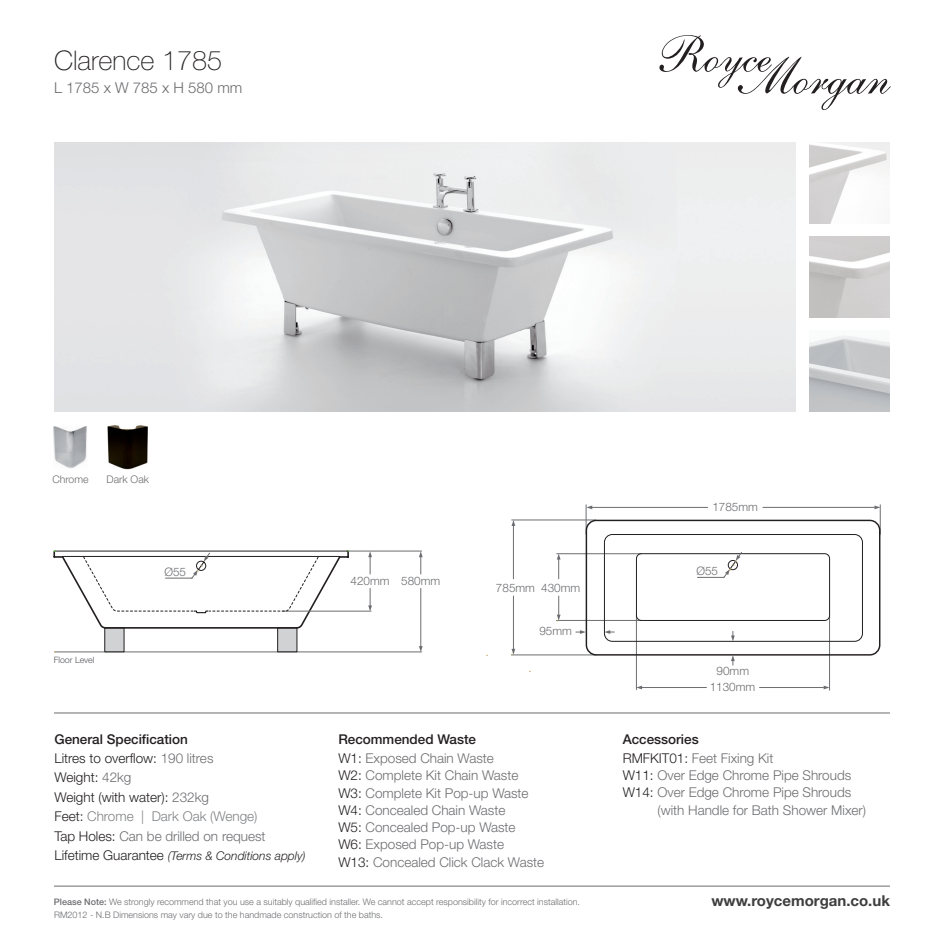
<style>
.page{position:relative;width:944px;height:944px;background:#fff}
.page>*{position:absolute;margin:0;border:0;box-sizing:border-box;transform-origin:0 0}
.NAME_OF_BATH{font:100 27px "Helvetica Neue";color:#231f20}
.t1{font:700 15px "Helvetica Neue";color:#3e3e3f}
.DIMENSIONS{font:300 15px "Helvetica Neue";color:#6c6d70}
.t2{font:300 13.5px "Helvetica Neue";color:#6c6d70}
.t3{font:300 13.5px "Helvetica Neue";color:#231f20}
.t4{font:500 13.5px "Helvetica Neue";color:#231f20}
.t5{font:300 13.5px "Helvetica Neue";color:#808285}
.t6{font:italic 300 12px "Helvetica Neue";color:#231f20}
.t7{font:300 11.7px "Helvetica Neue";color:#6c6d70}
.t8{font:300 10.5px "Helvetica Neue";color:#6c6d70}
.t9{font:300 9px "Helvetica Neue";color:#6c6d70}
.t10{font:300 8.7px "Helvetica Neue";color:#55575c}
.s1{color:#6c6d70}
.s2{color:#231f20}
.s3{font-style:normal;font-size:13.5px}
.s4{font-weight:500}
</style>
<div class="page">
<svg style="left:659px;top:35px;width:232px;height:75px"></svg>
<hr style="left:54px;top:886px;width:836px;height:1px;background:#6c6d70">
<hr style="left:54px;top:713px;width:836px;height:1px;background:#6c6d70">
<hr style="left:556px;top:620px;width:86px;height:1px;background:#6c6d70">
<hr style="left:512px;top:520px;width:84px;height:1px;background:#6c6d70">
<hr style="left:511px;top:655px;width:85px;height:1px;background:#6c6d70">
<svg style="left:512px;top:520px;width:3px;height:6px"></svg>
<hr style="left:513px;top:525px;width:1px;height:54px;background:#6c6d70">
<hr style="left:513px;top:596px;width:1px;height:53px;background:#6c6d70">
<svg style="left:512px;top:649px;width:3px;height:6px"></svg>
<hr style="left:557px;top:553px;width:84px;height:1px;background:#6c6d70">
<svg style="left:557px;top:554px;width:4px;height:25px"></svg>
<svg style="left:557px;top:596px;width:4px;height:26px"></svg>
<svg style="left:586px;top:504px;width:295px;height:187px"></svg>
<div style="left:586px;top:520px;width:294px;height:136px;border:1px solid #231f20;border-radius:10px"></div>
<svg style="left:636px;top:686px;width:6px;height:3px"></svg>
<svg style="left:824px;top:686px;width:6px;height:3px"></svg>
<hr style="left:642px;top:687px;width:64px;height:1px;background:#6c6d70">
<hr style="left:759px;top:687px;width:64px;height:1px;background:#6c6d70">
<svg style="left:586px;top:505px;width:6px;height:4px"></svg>
<hr style="left:590px;top:507px;width:118px;height:1px;background:#6c6d70">
<svg style="left:874px;top:505px;width:6px;height:4px"></svg>
<hr style="left:763px;top:507px;width:111px;height:1px;background:#6c6d70">
<svg style="left:731px;top:655px;width:4px;height:10px"></svg>
<svg style="left:576px;top:630px;width:10px;height:4px"></svg>
<svg style="left:604px;top:534px;width:259px;height:108px"></svg>
<hr style="left:55px;top:652px;width:367px;height:1px;background:#6c6d70">
<hr style="left:347px;top:551px;width:75px;height:1px;background:#6c6d70">
<hr style="left:283px;top:611px;width:88px;height:1px;background:#6c6d70">
<svg style="left:368px;top:551px;width:4px;height:23px"></svg>
<svg style="left:368px;top:588px;width:4px;height:23px"></svg>
<svg style="left:419px;top:551px;width:4px;height:23px"></svg>
<svg style="left:419px;top:646px;width:4px;height:6px"></svg>
<hr style="left:421px;top:588px;width:1px;height:59px;background:#6c6d70">
<div style="left:105px;top:628px;width:19px;height:24px;background:#d1d2d4"></div>
<div style="left:277px;top:628px;width:20px;height:24px;background:#d1d2d4;border:1px solid #231f20"></div>
<svg style="left:53px;top:551px;width:296px;height:78px"></svg>
<img style="left:54px;top:142px;width:741px;height:270px">
<img style="left:809px;top:237px;width:81px;height:80px">
<img style="left:809px;top:142px;width:81px;height:81px">
<img style="left:809px;top:335px;width:81px;height:77px">
<img style="left:53px;top:426px;width:34px;height:42px">
<img style="left:107px;top:425px;width:41px;height:45px">
<p class="NAME_OF_BATH" style="left:54px;top:45px;width:170px">Clarence 1785</p>
<p class="DIMENSIONS" style="left:54px;top:78px;width:190px">L 1785 x W 785 x H 580 mm</p>
<p class="t8" style="left:52px;top:473px;width:38px">Chrome</p>
<p class="t8" style="left:106px;top:473px;width:44px">Dark Oak</p>
<p class="t10" style="left:54px;top:655px;width:42px">Floor Level</p>
<p class="t7" style="left:164px;top:564px;width:23px">Ø55</p>
<p class="t4" style="left:54px;top:731px;width:135px">General Specification</p>
<p class="t3" style="left:54px;top:750px;width:161px">Litres to overflow: <span class="s1">190 litres</span></p>
<p class="t3" style="left:54px;top:769px;width:79px">Weight: <span class="s1">42kg</span></p>
<p class="t3" style="left:54px;top:789px;width:156px">Weight (with water): <span class="s1">232kg</span></p>
<p class="t5" style="left:54px;top:808px;width:205px"><span class="s2">Feet:</span> Chrome | Dark Oak (Wenge)</p>
<p class="t2" style="left:54px;top:827px;width:213px"><span class="s2">Tap Holes:</span> Can be drilled on request</p>
<p class="t6" style="left:54px;top:848px;width:253px"><span class="s3">Lifetime Guarantee</span> (Terms &amp; Conditions apply)</p>
<p class="t7" style="left:164px;top:787px;width:23px">Ø55</p>
<p class="t7" style="left:351px;top:574px;width:91px">420mm 580mm</p>
<p class="t7" style="left:496px;top:581px;width:86px">785mm 430mm</p>
<p class="t7" style="left:539px;top:624px;width:34px">95mm</p>
<p class="t4" style="left:338px;top:731px;width:139px">Recommended Waste</p>
<p class="t2" style="left:338px;top:750px;width:157px"><span class="s2">W1:</span> Exposed Chain Waste</p>
<p class="t2" style="left:338px;top:767px;width:182px"><span class="s2">W2:</span> Complete Kit Chain Waste</p>
<p class="t2" style="left:338px;top:784px;width:192px"><span class="s2">W3:</span> Complete Kit Pop-up Waste</p>
<p class="t2" style="left:338px;top:802px;width:169px"><span class="s2">W4:</span> Concealed Chain Waste</p>
<p class="t2" style="left:338px;top:819px;width:179px"><span class="s2">W5:</span> Concealed Pop-up Waste</p>
<p class="t2" style="left:338px;top:836px;width:167px"><span class="s2">W6:</span> Exposed Pop-up Waste</p>
<p class="t2" style="left:338px;top:853px;width:207px"><span class="s2">W13:</span> Concealed Click Clack Waste</p>
<p class="t9" style="left:54px;top:896px;width:528px"><span class="s4">Please Note:</span> We strongly recommend that you use a suitably qualified installer. We cannot accept responsibility for incorrect installation.</p>
<p class="t7" style="left:177px;top:903px;width:47px">1130mm</p>
<p class="t9" style="left:54px;top:909px;width:331px">RM2012 - N.B Dimensions may vary due to the handmade construction of the baths.</p>
<p class="t7" style="left:712px;top:499px;width:47px">1785mm</p>
<p class="t7" style="left:696px;top:564px;width:23px">Ø55</p>
<p class="t7" style="left:717px;top:664px;width:34px">90mm</p>
<p class="t7" style="left:710px;top:679px;width:47px">1130mm</p>
<p class="t4" style="left:623px;top:731px;width:78px">Accessories</p>
<p class="t2" style="left:623px;top:750px;width:152px"><span class="s2">RMFKIT01:</span> Feet Fixing Kit</p>
<p class="t2" style="left:623px;top:767px;width:230px"><span class="s2">W11:</span> Over Edge Chrome Pipe Shrouds</p>
<p class="t2" style="left:623px;top:784px;width:230px"><span class="s2">W14:</span> Over Edge Chrome Pipe Shrouds</p>
<p class="t2" style="left:657px;top:802px;width:210px">(with Handle for Bath Shower Mixer)</p>
<p class="t1" style="left:711px;top:892px;width:180px">www.roycemorgan.co.uk</p>
</div>
